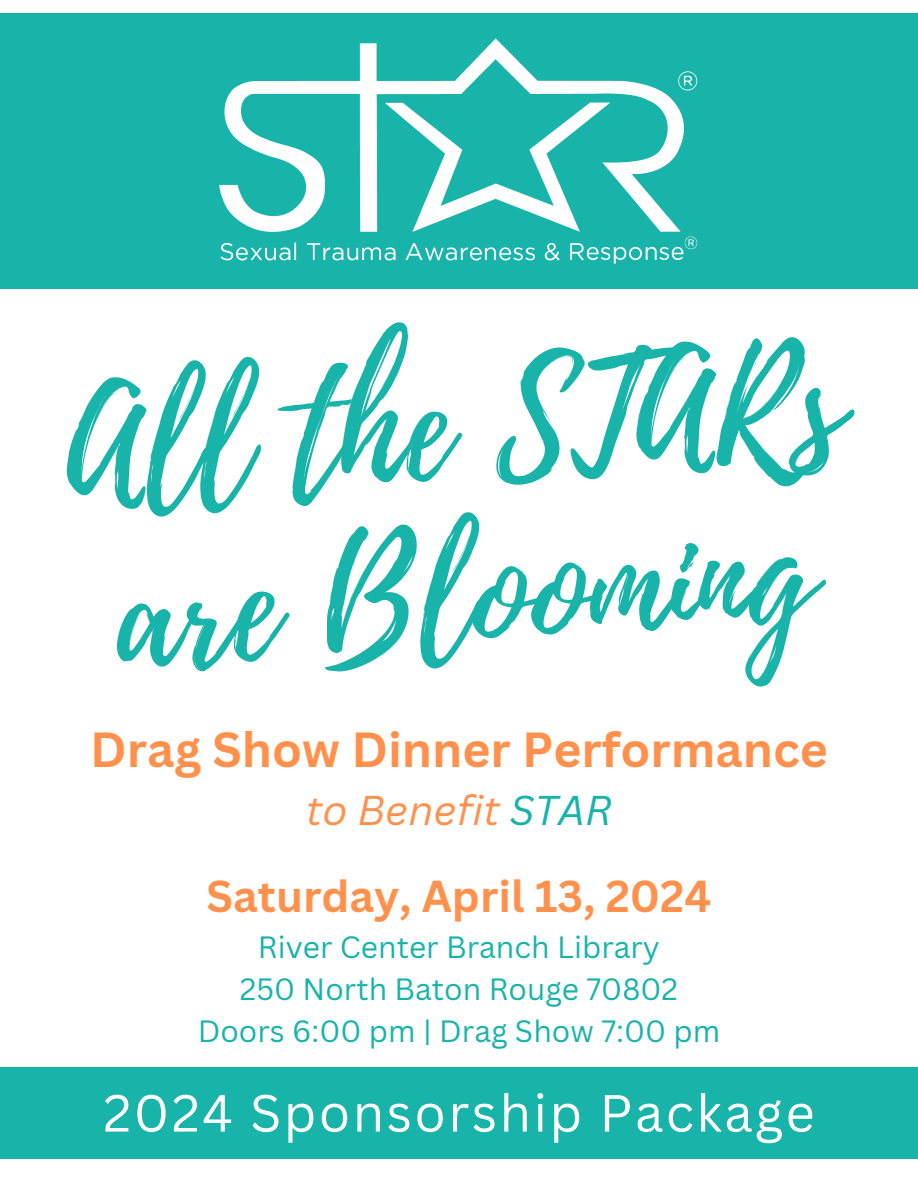
<style>
.page{position:relative;width:918px;height:1188px;background:#fff}
.page>*{position:absolute;margin:0;border:0;box-sizing:border-box;transform-origin:0 0}
.t1{font:149.4px/169.2px "Playlist Script";color:#19b4a9}
.t2{font:51px "Canva Sans";letter-spacing:.045em;color:#fff}
.t3{font:700 48px "Canva Sans";color:#ff914d}
.t4{font:700 43.5px "Canva Sans";color:#ff914d}
.t5{font:italic 40.5px "Canva Sans";color:#ff914d}
.t6{font:30px "Canva Sans";color:#19b4a9}
.s1{color:#19b4a9}
</style>
<div class="page">
<div style="left:0;top:14px;width:918px;height:275px;background:#19b4a9"></div>
<div style="left:0;top:1067px;width:918px;height:92px;background:#19b4a9"></div>
<img style="left:219px;top:38px;width:479px;height:226px">
<h1 class="t1" style="left:60px;top:373px;width:780px;rotate:-4deg">All the STARs are Blooming</h1>
<h2 class="t3" style="left:90px;top:715px;width:739px">Drag Show Dinner Performance</h2>
<h2 class="t5" style="left:306px;top:782px;width:308px">to Benefit <span class="s1">STAR</span></h2>
<p class="t4" style="left:206px;top:866px;width:507px">Saturday, April 13, 2024</p>
<p class="t6" style="left:258px;top:926px;width:404px">River Center Branch Library</p>
<p class="t6" style="left:240px;top:968px;width:440px">250 North Baton Rouge 70802</p>
<p class="t6" style="left:198px;top:1010px;width:524px">Doors 6:00 pm | Drag Show 7:00 pm</p>
<h2 class="t2" style="left:103px;top:1077px;width:713px">2024 Sponsorship Package</h2>
</div>
